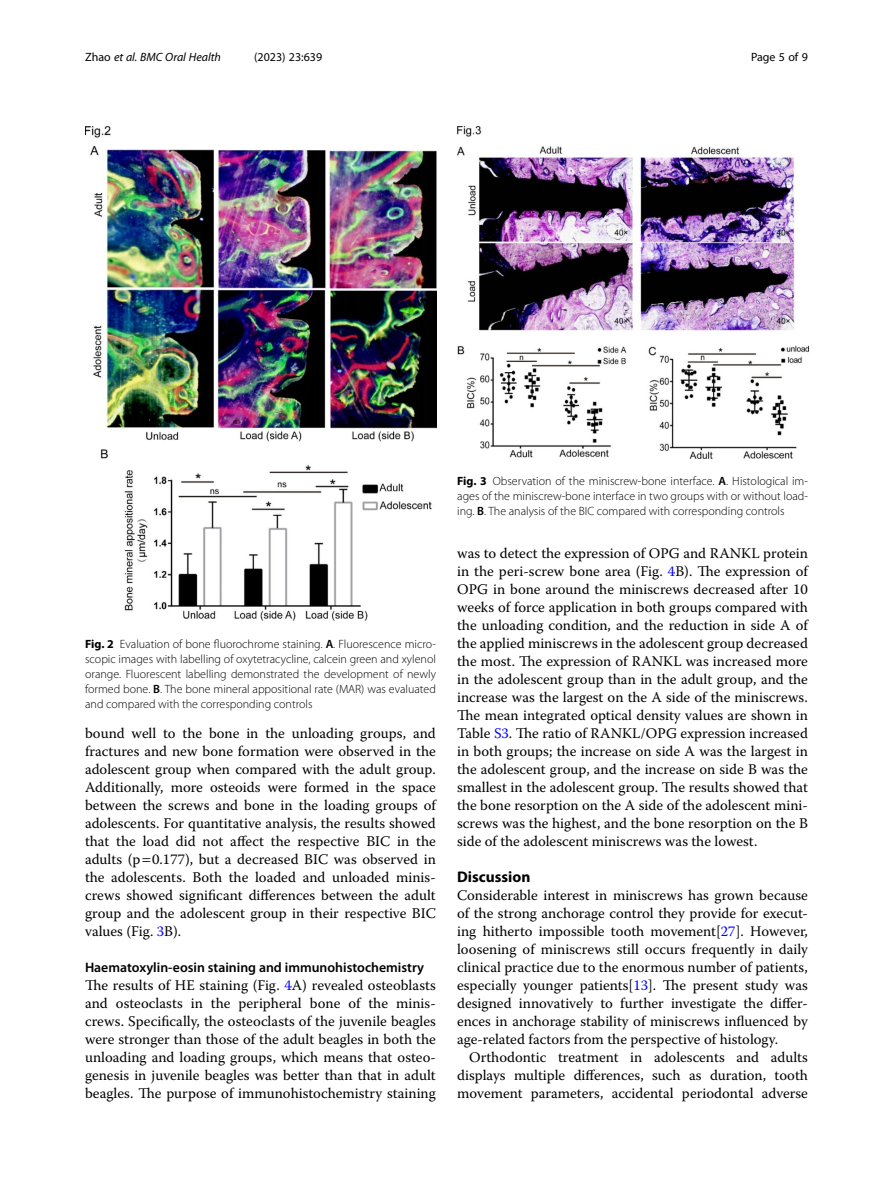
<style>
.page{position:relative;width:893px;height:1191px;background:#fff}
.page>*{position:absolute;margin:0;border:0;box-sizing:border-box;transform-origin:0 0}
.Head_1{font:700 15.45px "Myriad Pro";color:#000}
.Body_Text{font:14.7px/18px "Warnock Pro";color:#000;text-align:justify}
.Body_Text_Indent{font:14.7px/18px "Warnock Pro";color:#000;text-align:justify}
.Head_2{font:600 13.8px "Myriad Pro";color:#000}
.Figure_Caption{font:300 12px/15px "Myriad Pro";color:#000;text-align:justify}
.t1{font:italic 12px "Myriad Pro";color:#000}
.t2{font:12px "Myriad Pro";color:#000}
.s1{font-style:normal}
.s2{font-weight:700}
.s3{font-weight:600}
.s4{color:#00f}
</style>
<div class="page">
<img style="left:457px;top:126px;width:351px;height:332px">
<img style="left:85px;top:126px;width:351px;height:495px">
<p class="t1" style="left:85px;top:50px;width:137px"><span class="s1">Zhao</span> et al. BMC Oral Health</p>
<p class="t2" style="left:254px;top:50px;width:70px">(2023) 23:639</p>
<p class="t2" style="left:751px;top:50px;width:58px">Page 5 of 9</p>
<p class="Figure_Caption" style="left:85px;top:636px;width:352px"><span class="s2">Fig. 2</span> Evaluation of bone fluorochrome staining. <span class="s3">A</span>. Fluorescence micro&shy;scopic images with labelling of oxytetracycline, calcein green and xylenol orange. Fluorescent labelling demonstrated the development of newly formed bone. <span class="s3">B</span>. The bone mineral appositional rate (MAR) was evaluated and compared with the corresponding controls</p>
<p class="Body_Text" style="left:85px;top:724px;width:352px">bound well to the bone in the unloading groups, and fractures and new bone formation were observed in the adolescent group when compared with the adult group.<br>Additionally, more osteoids were formed in the space between the screws and bone in the loading groups of adolescents. For quantitative analysis, the results showed that the load did not affect the respective BIC in the adults (p 0.177), but a decreased BIC was observed in the adolescents. Both the loaded and unloaded minis&shy;crews showed significant differences between the adult group and the adolescent group in their respective BIC values (Fig. <span class="s4">3</span>B).</p>
<p class="Head_2" style="left:85px;top:959px;width:341px">Haematoxylin-eosin staining and immunohistochemistry</p>
<p class="Body_Text" style="left:85px;top:976px;width:352px">The results of HE staining (Fig. <span class="s4">4</span>A) revealed osteoblasts and osteoclasts in the peripheral bone of the minis&shy;crews. Specifically, the osteoclasts of the juvenile beagles were stronger than those of the adult beagles in both the unloading and loading groups, which means that osteo&shy;genesis in juvenile beagles was better than that in adult beagles. The purpose of immunohistochemistry staining</p>
<p class="Figure_Caption" style="left:457px;top:474px;width:352px"><span class="s2">Fig. 3</span> Observation of the miniscrew-bone interface. <span class="s3">A</span>. Histological im&shy;ages of the miniscrew-bone interface in two groups with or without load&shy;ing. <span class="s3">B</span>. The analysis of the BIC compared with corresponding controls</p>
<p class="Body_Text" style="left:457px;top:544px;width:352px">was to detect the expression of OPG and RANKL protein in the peri-screw bone area (Fig. <span class="s4">4</span>B). The expression of OPG in bone around the miniscrews decreased after 10 weeks of force application in both groups compared with the unloading condition, and the reduction in side A of the applied miniscrews in the adolescent group decreased the most. The expression of RANKL was increased more in the adolescent group than in the adult group, and the increase was the largest on the A side of the miniscrews.<br>The mean integrated optical density values are shown in Table <span class="s4">S3</span>. The ratio of RANKL/OPG expression increased in both groups; the increase on side A was the largest in the adolescent group, and the increase on side B was the smallest in the adolescent group. The results showed that the bone resorption on the A side of the adolescent mini&shy;screws was the highest, and the bone resorption on the B side of the adolescent miniscrews was the lowest.</p>
<p class="Head_1" style="left:457px;top:867px;width:75px">Discussion</p>
<p class="Body_Text" style="left:457px;top:886px;width:352px">Considerable interest in miniscrews has grown because of the strong anchorage control they provide for execut&shy;ing hitherto impossible tooth movement[<span class="s4">27</span>]. However, loosening of miniscrews still occurs frequently in daily clinical practice due to the enormous number of patients, especially younger patients[<span class="s4">13</span>]. The present study was designed innovatively to further investigate the differ&shy;ences in anchorage stability of miniscrews influenced by age-related factors from the perspective of histology.</p>
<p class="Body_Text_Indent" style="left:457px;top:1048px;width:352px;text-indent:12px">Orthodontic treatment in adolescents and adults displays multiple differences, such as duration, tooth movement parameters, accidental periodontal adverse</p>
</div>
